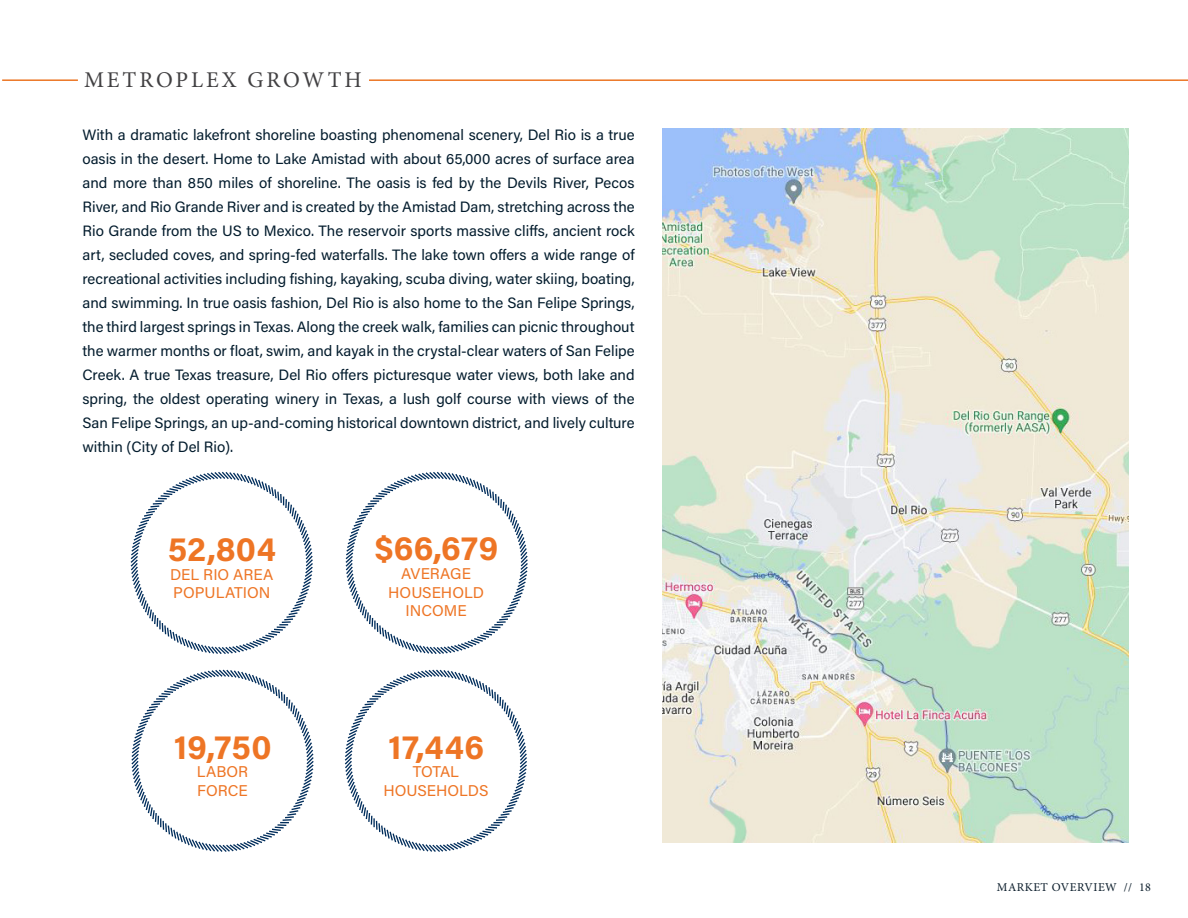
<style>
.page{position:relative;width:1188px;height:918px;background:#fff}
.page>*{position:absolute;margin:0;border:0;box-sizing:border-box;transform-origin:0 0}
.t1{font:700 34.2px "Acumin Pro";letter-spacing:.01em;color:#ee7525}
.t2{font:22.5px "Minion Pro";letter-spacing:.13em;color:#414042}
.t3{font:15.6px/18.8px "Acumin Pro";color:#ee7525}
.t4{font:15px/24px "Acumin Pro";color:#031c2d;text-align:justify}
.t5{font:12px "Minion Pro";letter-spacing:.04em;color:#0b1d2b}
</style>
<div class="page">
<hr style="left:2px;top:79px;width:76px;height:2px;background:#ec7624">
<img style="left:662px;top:129px;width:467px;height:713px">
<hr style="left:369px;top:79px;width:819px;height:2px;background:#ec7624">
<svg style="left:130px;top:471px;width:183px;height:183px"></svg>
<svg style="left:345px;top:471px;width:183px;height:183px"></svg>
<svg style="left:131px;top:669px;width:183px;height:183px"></svg>
<svg style="left:344px;top:669px;width:183px;height:183px"></svg>
<h2 class="t2" style="left:84px;top:65px;width:279px">METROPLEX GROWTH</h2>
<p class="t4" style="left:82px;top:122px;width:554px">With a dramatic lakefront shoreline boasting phenomenal scenery, Del Rio is a true oasis in the desert. Home to Lake Amistad with about 65,000 acres of surface area and more than 850 miles of shoreline. The oasis is fed by the Devils River, Pecos River, and Rio Grande River and is created by the Amistad Dam, stretching across the Rio Grande from the US to Mexico. The reservoir sports massive cliffs, ancient rock art, secluded coves, and spring-fed waterfalls. The lake town offers a wide range of recreational activities including fishing, kayaking, scuba diving, water skiing, boating, and swimming. In true oasis fashion, Del Rio is also home to the San Felipe Springs, the third largest springs in Texas. Along the creek walk, families can picnic throughout the warmer months or float, swim, and kayak in the crystal-clear waters of San Felipe Creek. A true Texas treasure, Del Rio offers picturesque water views, both lake and spring, the oldest operating winery in Texas, a lush golf course with views of the San Felipe Springs, an up-and-coming historical downtown district, and lively culture within (City of Del Rio).</p>
<h1 class="t1" style="left:168px;top:525px;width:110px">52,804</h1>
<p class="t3" style="left:170px;top:564px;width:105px">DEL RIO AREA<br>POPULATION</p>
<h1 class="t1" style="left:174px;top:723px;width:99px">19,750</h1>
<p class="t3" style="left:197px;top:762px;width:53px">LABOR<br>FORCE</p>
<h1 class="t1" style="left:375px;top:524px;width:125px">$66,679</h1>
<p class="t3" style="left:388px;top:563px;width:97px;text-align:center">AVERAGE<br>HOUSEHOLD<br>INCOME</p>
<h1 class="t1" style="left:388px;top:723px;width:98px">17,446</h1>
<p class="t3" style="left:383px;top:762px;width:107px;text-align:center">TOTAL<br>HOUSEHOLDS</p>
<p class="t5" style="left:997px;top:879px;width:156px">MARKET OVERVIEW // 18</p>
</div>
